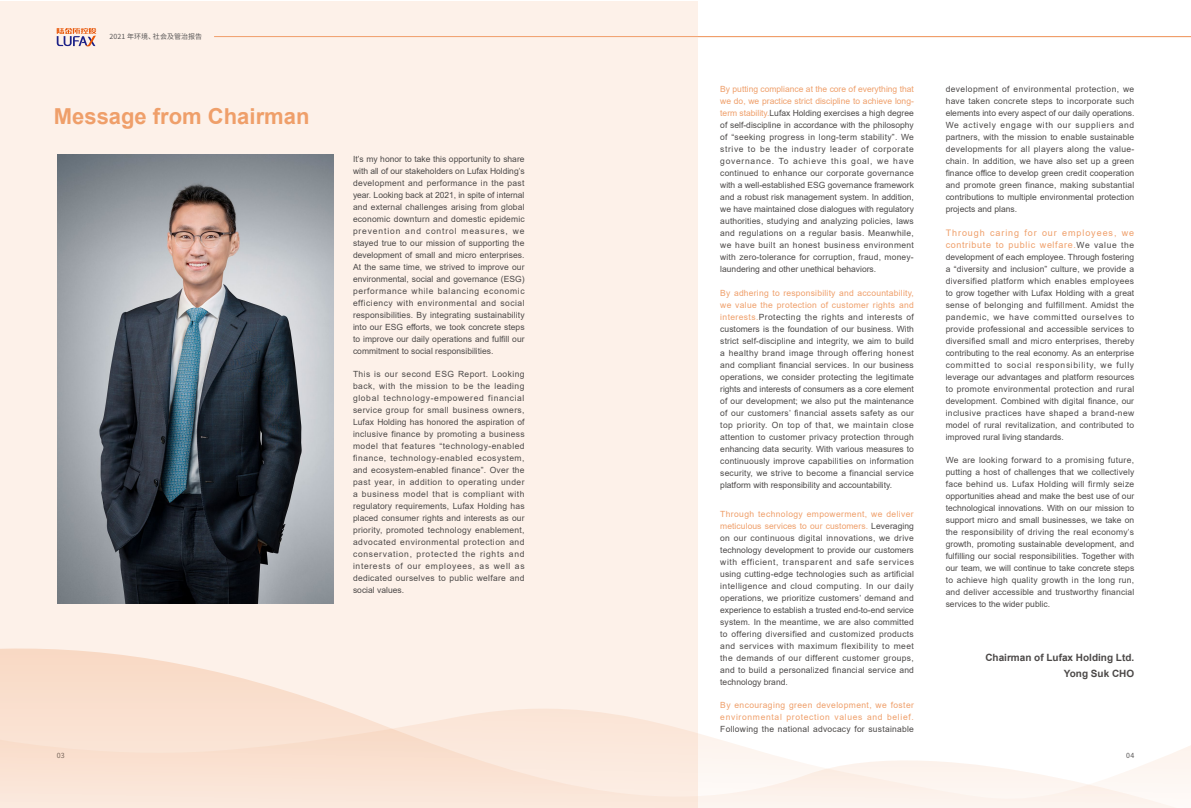
<style>
.page{position:relative;width:1191px;height:808px;background:#fff}
.page>*{position:absolute;margin:0;border:0;box-sizing:border-box;transform-origin:0 0}
.t1{font:700 22px "Arial";color:#ef9f6a}
.t2{font:700 10px/16px "Arial";color:#4c4948;text-align:right}
.t3{font:9px/12px "Arial";letter-spacing:.105em;color:#ef9f6a}
.t4{font:8.5px/12px "Arial";color:#4c4948;text-align:justify}
.t5{font:8.5px/12px "Arial";letter-spacing:.08em;color:#ef9f6a}
.t6{font:8.5px "Arial";letter-spacing:.03em;color:#4c4948}
.t7{font:7px "Arial";letter-spacing:.015em;color:#595757}
.t8{font:7px "Source Han Sans CN";letter-spacing:.015em;color:#595757}
.s1{color:#ef9f6a}
.s2{font-size:8.5px;color:#4c4948}
</style>
<div class="page">
<div style="left:0;top:2px;width:697px;height:806px;background:#fdf1e9"></div>
<img style="left:57px;top:154px;width:276px;height:450px">
<hr style="left:214px;top:36px;width:977px;height:1px;background:#f09e6b">
<svg style="left:57px;top:28px;width:39px;height:19px"></svg>
<svg style="left:0;top:645px;width:698px;height:57px"></svg>
<svg style="left:0;top:702px;width:1191px;height:106px"></svg>
<p class="t8" style="left:109px;top:33px;width:94px">2021 年环境、社会及管治报告</p>
<p class="t7" style="left:109px;top:32px;width:167px">Environmental, Social and Governance Report 2021</p>
<h1 class="t1" style="left:54px;top:101px;width:257px">Message from Chairman</h1>
<p class="t4" style="left:353px;top:153px;width:173px">It’s my honor to take this opportunity to share with all of our stakeholders on Lufax Holding’s development and performance in the past year. Looking back at 2021, in spite of internal and external challenges arising from global economic downturn and domestic epidemic prevention and control measures, we stayed true to our mission of supporting the development of small and micro enterprises.<br>At the same time, we strived to improve our environmental, social and governance (ESG) performance while balancing economic efficiency with environmental and social responsibilities. By integrating sustainability into our ESG efforts, we took concrete steps to improve our daily operations and fulfill our commitment to social responsibilities.</p>
<p class="t4" style="left:353px;top:368px;width:173px">This is our second ESG Report. Looking back, with the mission to be the leading global technology-empowered financial service group for small business owners, Lufax Holding has honored the aspiration of inclusive finance by promoting a business model that features “technology-enabled finance, technology-enabled ecosystem, and ecosystem-enabled finance”. Over the past year, in addition to operating under a business model that is compliant with regulatory requirements, Lufax Holding has placed consumer rights and interests as our priority, promoted technology enablement, advocated environmental protection and conservation, protected the rights and interests of our employees, as well as dedicated ourselves to public welfare and social values.</p>
<p class="t8" style="left:57px;top:752px;width:9px">03</p>
<p class="t4" style="left:720px;top:83px;width:195px"><span class="s1">By putting compliance at the core of everything that we do, we practice strict discipline to achieve long&shy;term stability.</span>Lufax Holding exercises a high degree of self-discipline in accordance with the philosophy of “seeking progress in long-term stability”. We strive to be the industry leader of corporate governance. To achieve this goal, we have continued to enhance our corporate governance with a well-established ESG governance framework and a robust risk management system. In addition, we have maintained close dialogues with regulatory authorities, studying and analyzing policies, laws and regulations on a regular basis. Meanwhile, we have built an honest business environment with zero-tolerance for corruption, fraud, money&shy;laundering and other unethical behaviors.</p>
<p class="t4" style="left:720px;top:287px;width:195px"><span class="s1">By adhering to responsibility and accountability, we value the protection of customer rights and interests.</span>Protecting the rights and interests of customers is the foundation of our business. With strict self-discipline and integrity, we aim to build a healthy brand image through offering honest and compliant financial services. In our business operations, we consider protecting the legitimate rights and interests of consumers as a core element of our development; we also put the maintenance of our customers’ financial assets safety as our top priority. On top of that, we maintain close attention to customer privacy protection through enhancing data security. With various measures to continuously improve capabilities on information security, we strive to become a financial service platform with responsibility and accountability.</p>
<p class="t4" style="left:720px;top:508px;width:195px"><span class="s1">Through technology empowerment, we deliver meticulous services to our customers.</span> Leveraging on our continuous digital innovations, we drive technology development to provide our customers with efficient, transparent and safe services using cutting-edge technologies such as artificial intelligence and cloud computing. In our daily operations, we prioritize customers’ demand and experience to establish a trusted end-to-end service system. In the meantime, we are also committed to offering diversified and customized products and services with maximum flexibility to meet the demands of our different customer groups, and to build a personalized financial service and technology brand.</p>
<p class="t5" style="left:720px;top:699px;width:195px">By encouraging green development, we foster environmental protection values and belief.</p>
<p class="t6" style="left:720px;top:724px;width:195px">Following the national advocacy for sustainable</p>
<p class="t4" style="left:945px;top:83px;width:190px">development of environmental protection, we have taken concrete steps to incorporate such elements into every aspect of our daily operations.<br>We actively engage with our suppliers and partners, with the mission to enable sustainable developments for all players along the value&shy;chain. In addition, we have also set up a green finance office to develop green credit cooperation and promote green finance, making substantial contributions to multiple environmental protection projects and plans.</p>
<p class="t3" style="left:945px;top:227px;width:190px">Through caring for our employees, we contribute to public welfare.<span class="s2">We value the</span></p>
<p class="t4" style="left:945px;top:251px;width:190px">development of each employee. Through fostering a “diversity and inclusion” culture, we provide a diversified platform which enables employees to grow together with Lufax Holding with a great sense of belonging and fulfillment. Amidst the pandemic, we have committed ourselves to provide professional and accessible services to diversified small and micro enterprises, thereby contributing to the real economy. As an enterprise committed to social responsibility, we fully leverage our advantages and platform resources to promote environmental protection and rural development. Combined with digital finance, our inclusive practices have shaped a brand-new model of rural revitalization, and contributed to improved rural living standards.</p>
<p class="t4" style="left:945px;top:454px;width:190px">We are looking forward to a promising future, putting a host of challenges that we collectively face behind us. Lufax Holding will firmly seize opportunities ahead and make the best use of our technological innovations. With on our mission to support micro and small businesses, we take on the responsibility of driving the real economy’s growth, promoting sustainable development, and fulfilling our social responsibilities. Together with our team, we will continue to take concrete steps to achieve high quality growth in the long run, and deliver accessible and trustworthy financial services to the wider public.</p>
<p class="t2" style="left:985px;top:650px;width:150px">Chairman of Lufax Holding Ltd.<br>Yong Suk CHO</p>
<p class="t8" style="left:1126px;top:752px;width:10px">04</p>
</div>
